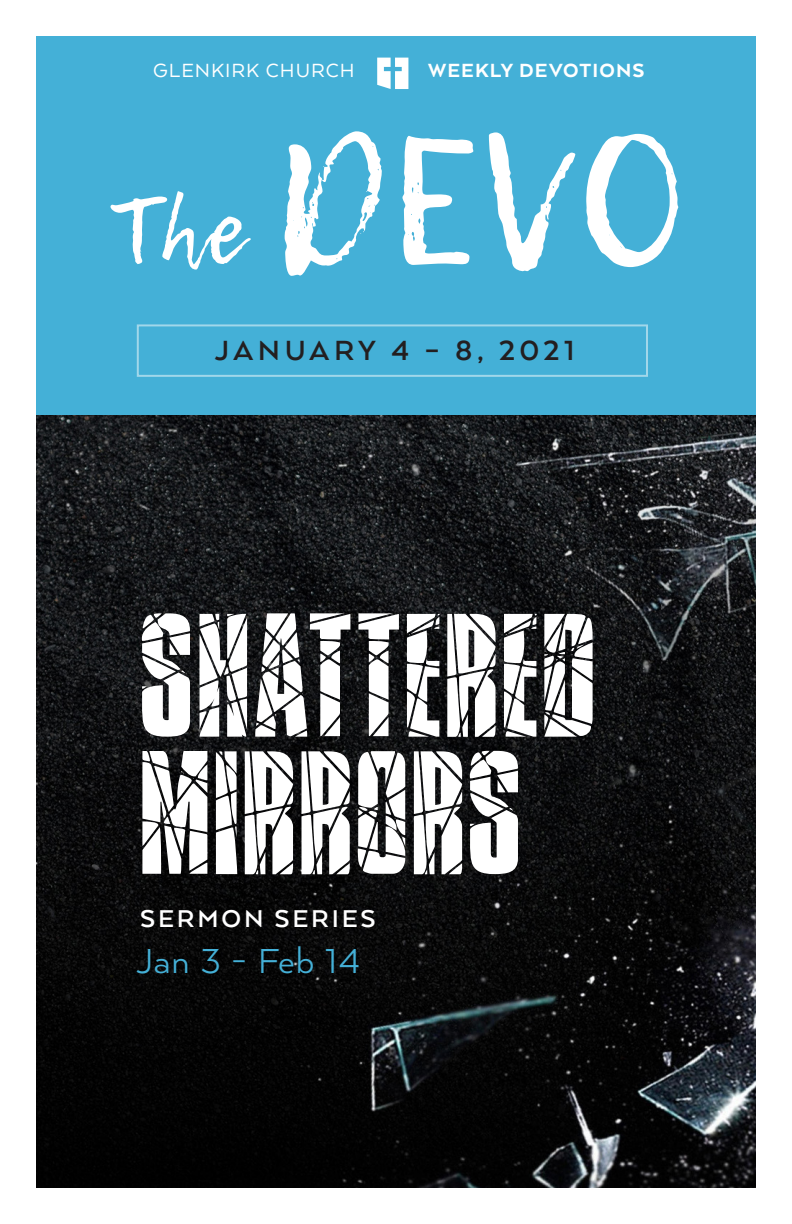
<style>
.page{position:relative;width:792px;height:1224px;background:#fff}
.page>*{position:absolute;margin:0;border:0;box-sizing:border-box;transform-origin:0 0}
.t1{font:176.2px "Broken Glass";letter-spacing:-.015em;color:#fff}
.t2{font:40px "Arquitecta";letter-spacing:.025em;color:#44b0d7}
.t3{font:700 32px "Arquitecta";letter-spacing:.135em;color:#231f20}
.t4{font:700 28px "Arquitecta";letter-spacing:.1em;color:#fff}
.t5{font:800 22px "Arquitecta";letter-spacing:.05em;color:#fff}
.t6{font:22px "Arquitecta";letter-spacing:.045em;color:#fff}
</style>
<div class="page">
<img style="left:36px;top:415px;width:720px;height:773px">
<div style="left:36px;top:36px;width:720px;height:379px;background:#44b0d7"></div>
<svg style="left:377px;top:58px;width:31px;height:31px"></svg>
<svg style="left:110px;top:131px;width:568px;height:145px"></svg>
<p class="t6" style="left:153px;top:57px;width:203px">GLENKIRK CHURCH</p>
<p class="t5" style="left:428px;top:57px;width:218px">WEEKLY DEVOTIONS</p>
<p class="t3" style="left:215px;top:330px;width:362px">JANUARY 4 – 8, 2021</p>
<p class="t1" style="left:137px;top:578px;width:464px">SHATTERED</p>
<p class="t1" style="left:137px;top:715px;width:391px">MIRRORS</p>
<p class="t4" style="left:140px;top:901px;width:237px">SERMON SERIES</p>
<p class="t2" style="left:136px;top:936px;width:226px">Jan 3 - Feb 14</p>
</div>
